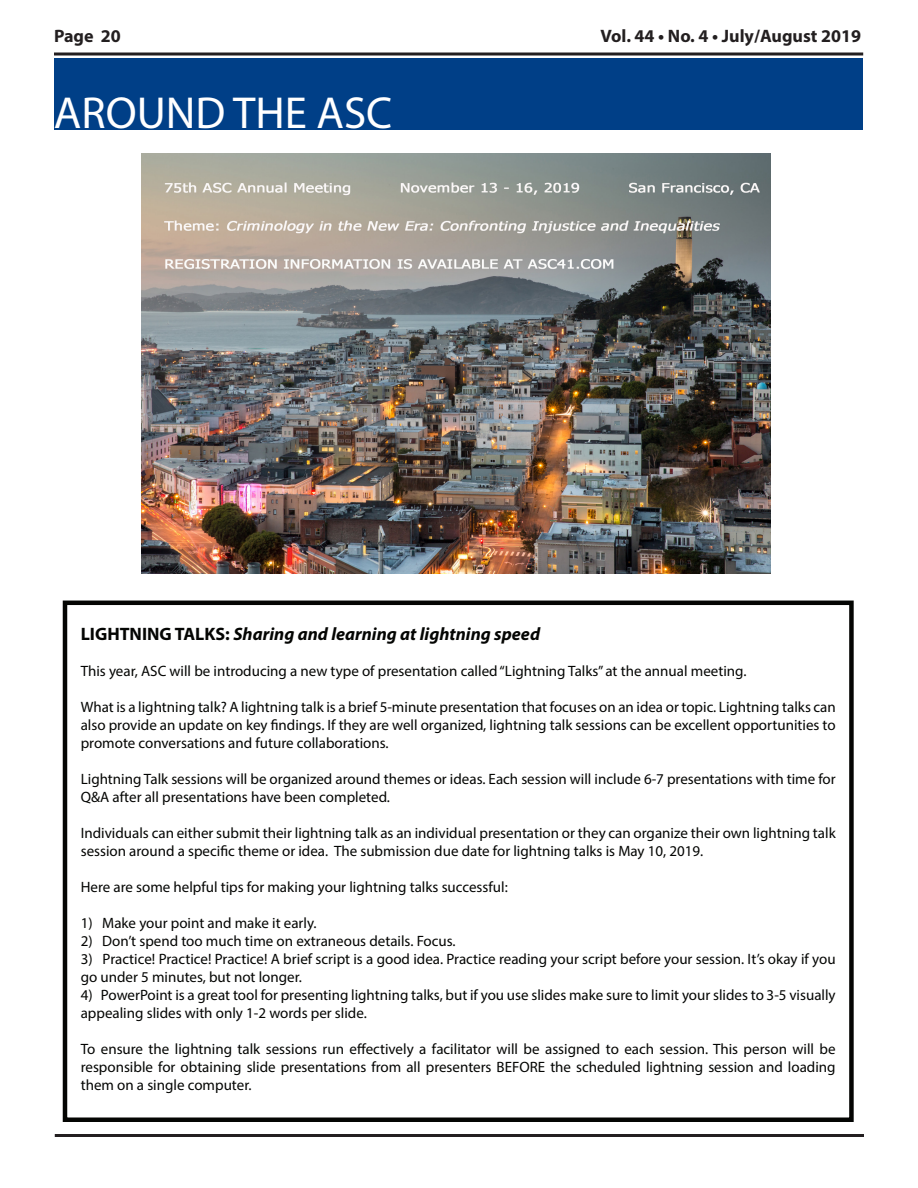
<style>
.page{position:relative;width:918px;height:1188px;background:#fff}
.page>*{position:absolute;margin:0;border:0;box-sizing:border-box;transform-origin:0 0}
.t1{font:45px "Myriad Pro";color:#fff}
.t2{font:italic 700 18px "Myriad Pro";color:#040503}
.t3{font:700 18px "Myriad Pro";color:#231f20}
.t4{font:15px/18px "Myriad Pro";color:#040503}
.s1{font-style:normal}
</style>
<div class="page">
<svg style="left:54px;top:52px;width:809px;height:4px"></svg>
<hr style="left:55px;top:1134px;width:809px;height:3px;background:#231f20">
<div style="left:54px;top:58px;width:808px;height:72px;background:#003f87"></div>
<img style="left:142px;top:154px;width:628px;height:419px">
<div style="left:63px;top:601px;width:791px;height:521px;border:4px solid #040503"></div>
<p class="t3" style="left:54px;top:24px;width:68px">Page 20</p>
<p class="t3" style="left:600px;top:24px;width:262px">Vol. 44 • No. 4 • July/August 2019</p>
<p class="t1" style="left:54px;top:85px;width:340px">AROUND THE ASC</p>
<p class="t2" style="left:81px;top:622px;width:461px"><span class="s1">LIGHTNING TALKS:</span> Sharing and learning at lightning speed</p>
<p class="t4" style="left:81px;top:662px;width:667px">This year, ASC will be introducing a new type of presentation called “Lightning Talks” at the annual meeting.</p>
<p class="t4" style="left:81px;top:698px;width:757px;text-align:justify">What is a lightning talk? A lightning talk is a brief 5-minute presentation that focuses on an idea or topic. Lightning talks can also provide an update on key findings. If they are well organized, lightning talk sessions can be excellent opportunities to promote conversations and future collaborations.</p>
<p class="t4" style="left:81px;top:770px;width:756px">Lightning Talk sessions will be organized around themes or ideas. Each session will include 6-7 presentations with time for<br>Q&amp;A after all presentations have been completed.</p>
<p class="t4" style="left:81px;top:824px;width:757px">Individuals can either submit their lightning talk as an individual presentation or they can organize their own lightning talk session around a specific theme or idea. The submission due date for lightning talks is May 10, 2019.</p>
<p class="t4" style="left:81px;top:878px;width:429px">Here are some helpful tips for making your lightning talks successful:</p>
<p class="t4" style="left:81px;top:914px;width:237px">1) Make your point and make it early.</p>
<p class="t4" style="left:81px;top:932px;width:376px">2) Don’t spend too much time on extraneous details. Focus.</p>
<p class="t4" style="left:81px;top:950px;width:756px">3) Practice! Practice! Practice! A brief script is a good idea. Practice reading your script before your session. It’s okay if you go under 5 minutes, but not longer.</p>
<p class="t4" style="left:81px;top:986px;width:756px">4) PowerPoint is a great tool for presenting lightning talks, but if you use slides make sure to limit your slides to 3-5 visually appealing slides with only 1-2 words per slide.</p>
<p class="t4" style="left:81px;top:1040px;width:756px;text-align:justify">To ensure the lightning talk sessions run effectively a facilitator will be assigned to each session. This person will be responsible for obtaining slide presentations from all presenters BEFORE the scheduled lightning session and loading them on a single computer.</p>
</div>
